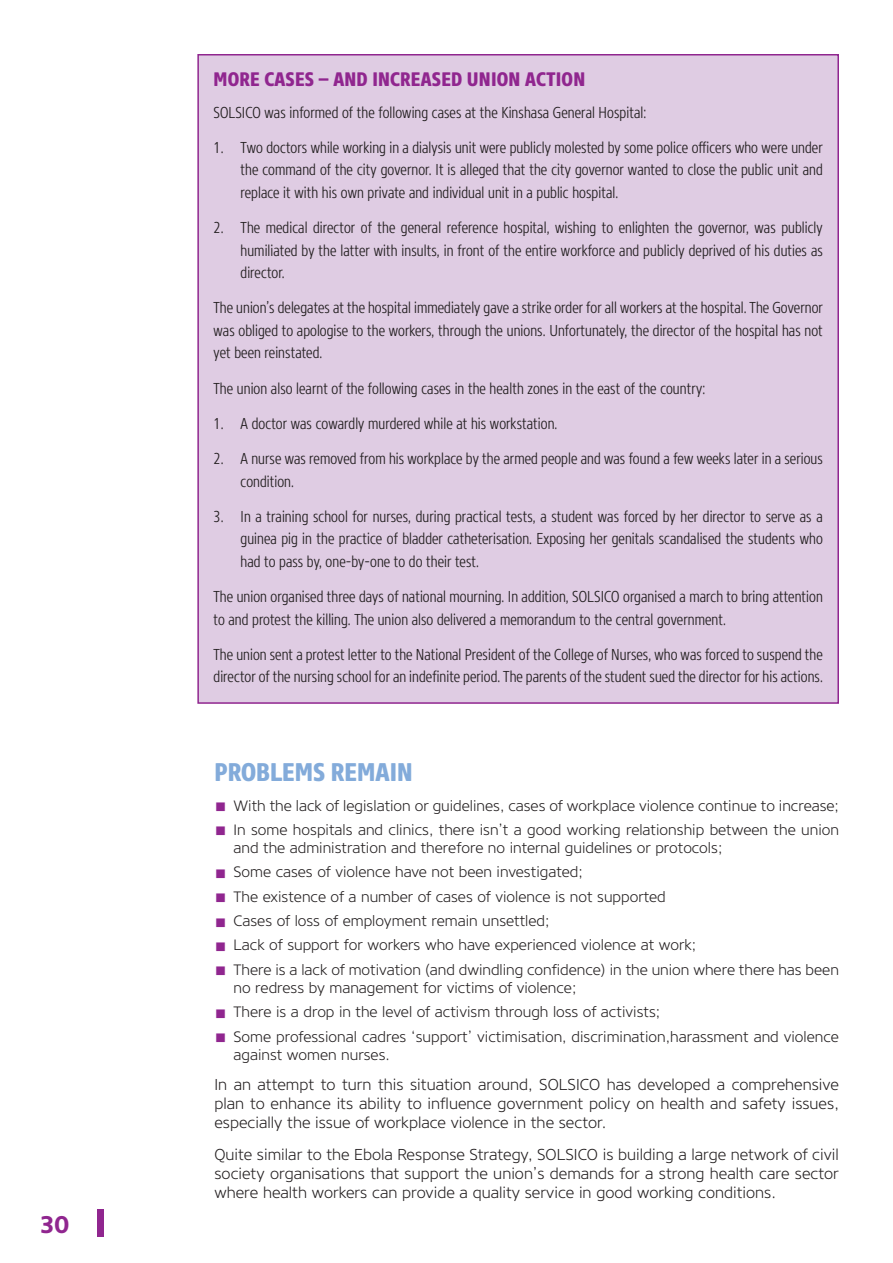
<style>
.page{position:relative;width:893px;height:1263px;background:#fff}
.page>*{position:absolute;margin:0;border:0;box-sizing:border-box;transform-origin:0 0}
.PESO3{font:800 25.5px "Core Sans NR77 Cn";color:#83abda}
.t1{font:700 24px "Core Sans NR65";color:#90268f}
.BOX{font:800 19.5px "Core Sans NR77 Cn";letter-spacing:.01em;color:#90268f}
.TEXTO_box{font:300 15.75px/22.5px "Core Sans NR37 Cn";letter-spacing:.005em;color:#231f20;text-align:justify}
.Ebola_Body_Text{font:300 15.75px/18.9px "Core Sans NR35";color:#231f20;text-align:justify}
.t2{font:300 15px/18px "Core Sans NR35";color:#231f20}
.s1{font-size:27px;color:#90268f}
</style>
<div class="page">
<div style="left:97px;top:1210px;width:7px;height:27px;background:#90268f"></div>
<div style="left:197px;top:54px;width:642px;height:650px;background:#dfcce3;border:2px solid #90268f"></div>
<h2 class="t1" style="left:40px;top:1209px;width:31px">30</h2>
<p class="BOX" style="left:214px;top:67px;width:373px">MORE CASES – AND INCREASED UNION ACTION</p>
<p class="TEXTO_box" style="left:214px;top:101px;width:434px">SOLSICO was informed of the following cases at the Kinshasa General Hospital:</p>
<p class="TEXTO_box" style="left:241px;top:136px;width:584px;text-indent:-27px">1. Two doctors while working in a dialysis unit were publicly molested by some police officers who were under the command of the city governor. It is alleged that the city governor wanted to close the public unit and replace it with his own private and individual unit in a public hospital.</p>
<p class="TEXTO_box" style="left:241px;top:216px;width:584px;text-indent:-27px">2. The medical director of the general reference hospital, wishing to enlighten the governor, was publicly humiliated by the latter with insults, in front of the entire workforce and publicly deprived of his duties as director.</p>
<p class="TEXTO_box" style="left:214px;top:297px;width:611px">The union’s delegates at the hospital immediately gave a strike order for all workers at the hospital. The Governor was obliged to apologise to the workers, through the unions. Unfortunately, the director of the hospital has not yet been reinstated.</p>
<p class="TEXTO_box" style="left:214px;top:377px;width:493px">The union also learnt of the following cases in the health zones in the east of the country:</p>
<p class="TEXTO_box" style="left:214px;top:412px;width:345px">1. A doctor was cowardly murdered while at his workstation.</p>
<p class="TEXTO_box" style="left:241px;top:447px;width:584px;text-indent:-27px">2. A nurse was removed from his workplace by the armed people and was found a few weeks later in a serious condition.</p>
<p class="TEXTO_box" style="left:241px;top:505px;width:584px;text-indent:-27px">3. In a training school for nurses, during practical tests, a student was forced by her director to serve as a guinea pig in the practice of bladder catheterisation. Exposing her genitals scandalised the students who had to pass by, one-by-one to do their test.</p>
<p class="TEXTO_box" style="left:214px;top:585px;width:611px">The union organised three days of national mourning. In addition, SOLSICO organised a march to bring attention to and protest the killing. The union also delivered a memorandum to the central government.</p>
<p class="TEXTO_box" style="left:214px;top:643px;width:611px">The union sent a protest letter to the National President of the College of Nurses, who was forced to suspend the director of the nursing school for an indefinite period. The parents of the student sued the director for his actions.</p>
<p class="PESO3" style="left:214px;top:755px;width:200px">PROBLEMS REMAIN</p>
<p class="t2" style="left:214px;top:796px;width:626px"><span class="s1">▪</span> With the lack of legislation or guidelines, cases of workplace violence continue to increase;</p>
<p class="t2" style="left:234px;top:821px;width:607px;text-indent:-19px"><span class="s1">▪</span> In some hospitals and clinics, there isn’t a good working relationship between the union and the administration and therefore no internal guidelines or protocols;</p>
<p class="t2" style="left:214px;top:863px;width:370px"><span class="s1">▪</span> Some cases of violence have not been investigated;</p>
<p class="t2" style="left:214px;top:887px;width:453px"><span class="s1">▪</span> The existence of a number of cases of violence is not supported</p>
<p class="t2" style="left:214px;top:912px;width:337px"><span class="s1">▪</span> Cases of loss of employment remain unsettled;</p>
<p class="t2" style="left:214px;top:936px;width:483px"><span class="s1">▪</span> Lack of support for workers who have experienced violence at work;</p>
<p class="t2" style="left:234px;top:961px;width:607px;text-indent:-19px"><span class="s1">▪</span> There is a lack of motivation (and dwindling confidence) in the union where there has been no redress by management for victims of violence;</p>
<p class="t2" style="left:214px;top:1003px;width:447px"><span class="s1">▪</span> There is a drop in the level of activism through loss of activists;</p>
<p class="t2" style="left:234px;top:1027px;width:607px;text-indent:-19px"><span class="s1">▪</span> Some professional cadres ‘support’ victimisation, discrimination,harassment and violence against women nurses.</p>
<p class="Ebola_Body_Text" style="left:214px;top:1075px;width:626px">In an attempt to turn this situation around, SOLSICO has developed a comprehensive plan to enhance its ability to influence government policy on health and safety issues, especially the issue of workplace violence in the sector.</p>
<p class="Ebola_Body_Text" style="left:214px;top:1145px;width:626px">Quite similar to the Ebola Response Strategy, SOLSICO is building a large network of civil society organisations that support the union’s demands for a strong health care sector where health workers can provide a quality service in good working conditions.</p>
</div>
